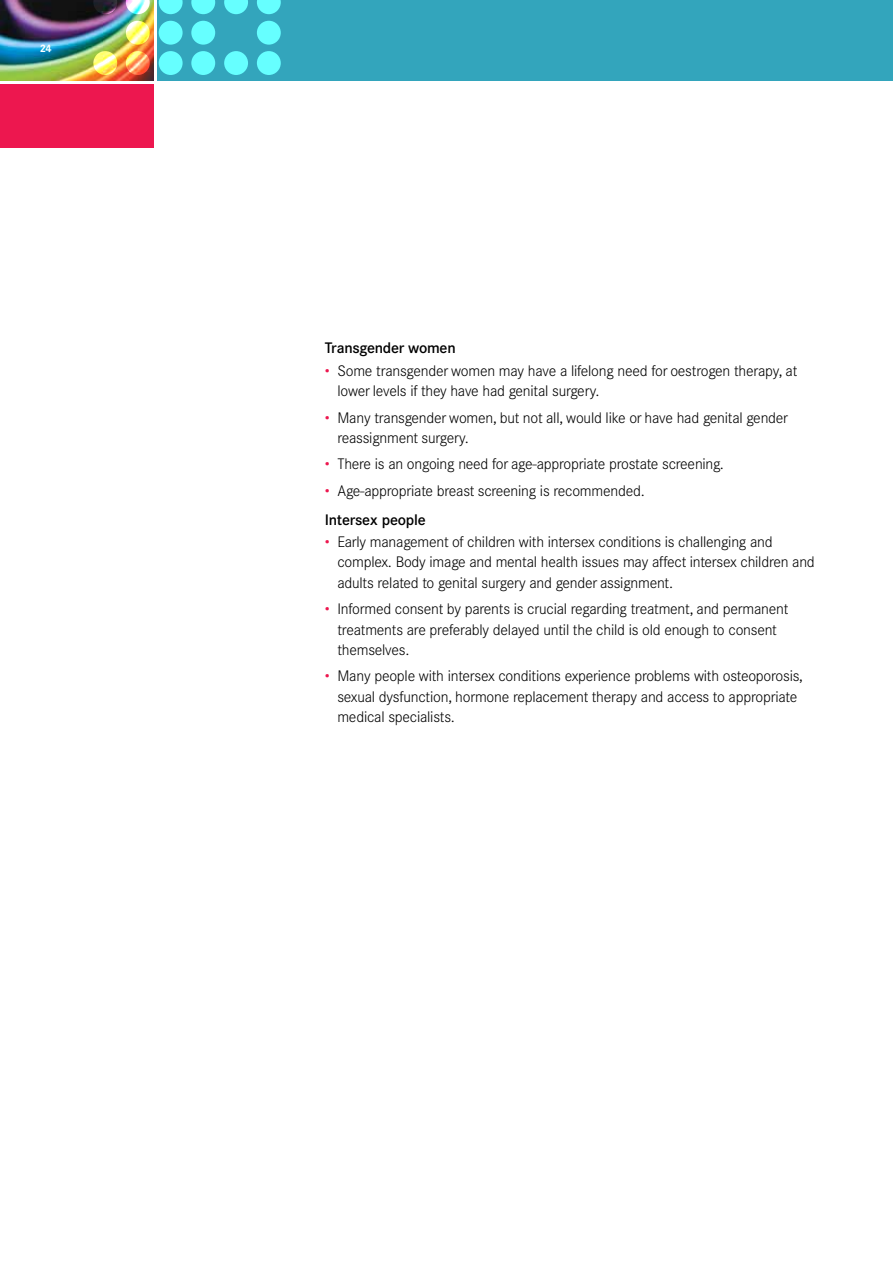
<style>
.page{position:relative;width:893px;height:1263px;background:#fff}
.page>*{position:absolute;margin:0;border:0;box-sizing:border-box;transform-origin:0 0}
.t1{font:300 15px/20.2px "Corporate SBQ";letter-spacing:-.015em;color:#000}
.t2{font:500 15px "Corporate SBQ";letter-spacing:-.015em;color:#000}
.t3{font:700 10.5px "Corporate SBQ";color:#fff}
.s1{color:#ed174f}
.s2{font-weight:500}
</style>
<div class="page">
<img style="left:0;top:0;width:153px;height:81px">
<div style="left:157px;top:0;width:736px;height:81px;background:#33a5bc"></div>
<div style="left:0;top:85px;width:153px;height:63px;background:#ed174f"></div>
<svg style="left:93px;top:0;width:24px;height:14px"></svg>
<svg style="left:93px;top:51px;width:24px;height:24px"></svg>
<svg style="left:126px;top:0;width:24px;height:14px"></svg>
<svg style="left:126px;top:21px;width:24px;height:24px"></svg>
<svg style="left:126px;top:51px;width:24px;height:24px"></svg>
<svg style="left:159px;top:0;width:24px;height:14px"></svg>
<div style="left:159px;top:21px;width:24px;height:24px;background:#6ff;border-radius:50%"></div>
<div style="left:159px;top:51px;width:24px;height:24px;background:#6ff;border-radius:50%"></div>
<svg style="left:191px;top:0;width:24px;height:14px"></svg>
<div style="left:191px;top:21px;width:24px;height:24px;background:#6ff;border-radius:50%"></div>
<div style="left:191px;top:51px;width:24px;height:24px;background:#6ff;border-radius:50%"></div>
<svg style="left:224px;top:0;width:24px;height:14px"></svg>
<div style="left:224px;top:51px;width:24px;height:24px;background:#6ff;border-radius:50%"></div>
<svg style="left:257px;top:0;width:24px;height:14px"></svg>
<div style="left:257px;top:21px;width:24px;height:24px;background:#6ff;border-radius:50%"></div>
<div style="left:257px;top:51px;width:24px;height:24px;background:#6ff;border-radius:50%"></div>
<p class="t3" style="left:40px;top:42px;width:14px">24</p>
<p class="t2" style="left:325px;top:339px;width:133px">Transgender women</p>
<p class="t1" style="left:337px;top:360px;width:462px;text-indent:-13px"><span class="s1">•</span> Some transgender women may have a lifelong need for oestrogen therapy, at lower levels if they have had genital surgery.</p>
<p class="t1" style="left:337px;top:407px;width:452px;text-indent:-13px"><span class="s1">•</span> Many transgender women, but not all, would like or have had genital gender reassignment surgery.</p>
<p class="t1" style="left:325px;top:454px;width:401px"><span class="s1">•</span> There is an ongoing need for age-appropriate prostate screening.</p>
<p class="t1" style="left:325px;top:477px;width:322px;line-height:28.8px"><span class="s1">•</span> Age-appropriate breast screening is recommended.<br><span class="s2">Intersex people</span></p>
<p class="t1" style="left:337px;top:532px;width:479px;text-indent:-13px"><span class="s1">•</span> Early management of children with intersex conditions is challenging and complex. Body image and mental health issues may affect intersex children and adults related to genital surgery and gender assignment.</p>
<p class="t1" style="left:337px;top:599px;width:453px;text-indent:-13px"><span class="s1">•</span> Informed consent by parents is crucial regarding treatment, and permanent treatments are preferably delayed until the child is old enough to consent themselves.</p>
<p class="t1" style="left:337px;top:666px;width:467px;text-indent:-13px"><span class="s1">•</span> Many people with intersex conditions experience problems with osteoporosis, sexual dysfunction, hormone replacement therapy and access to appropriate medical specialists.</p>
</div>
